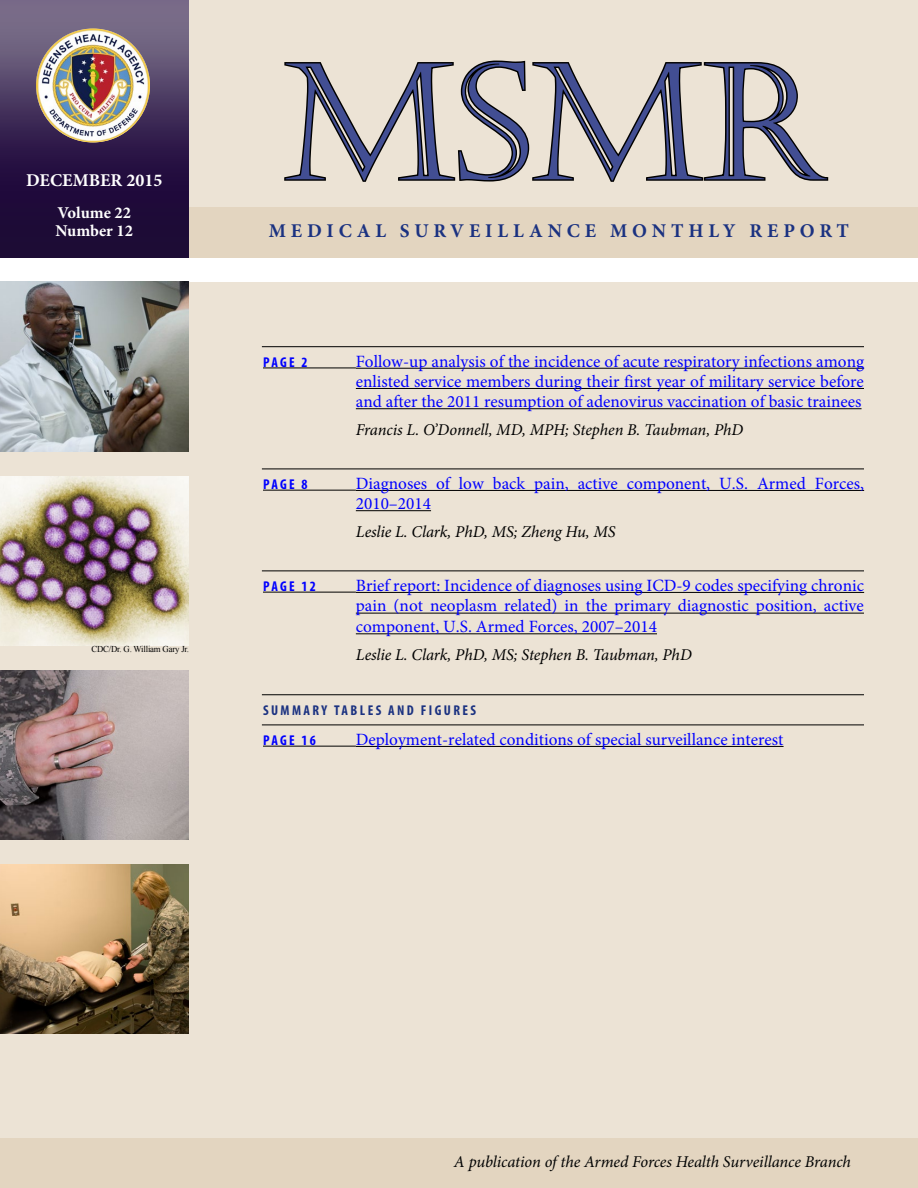
<style>
.page{position:relative;width:918px;height:1188px;background:#fff}
.page>*{position:absolute;margin:0;border:0;box-sizing:border-box;transform-origin:0 0}
.t1{font:162px "Castellar";color:#424e93}
.t2{font:700 19.5px "Minion Pro";letter-spacing:.25em;color:#1b3281}
.Title_Page_Date{font:700 18px "Minion Pro";color:#fff}
.TOC_Subject{font:17.25px/20.2px "Minion Pro";color:#00f;text-align:justify}
.TOC_Subject_NOAuthor{font:17.25px "Minion Pro";color:#00f}
.TOC_Author{font:italic 16.5px "Minion Pro";letter-spacing:-.005em;color:#000}
.t3{font:italic 16.5px "Minion Pro";letter-spacing:-.01em;color:#010202}
.Title_Page_Volume{font:700 16.5px "Minion Pro";color:#fff}
.Title_Page_Number{font:700 16.5px "Minion Pro";color:#fff}
.TOC_Subject-2{font:700 condensed 14.25px "Myriad Pro";letter-spacing:.17em;color:#1b3281}
.TOC_Subject-3{font:700 condensed 14.25px "Myriad Pro";letter-spacing:.155em;color:#00f}
.TOC_Subject_NOAuthor-2{font:700 condensed 14.25px "Myriad Pro";letter-spacing:.15em;color:#00f}
.t4{font:9px "Times New Roman";letter-spacing:-.02em;color:#000}
</style>
<div class="page">
<div style="left:0;top:0;width:918px;height:257px;background:#ece3d5"></div>
<div style="left:177px;top:207px;width:741px;height:50px;background:#e3d5c0"></div>
<div style="left:0;top:1138px;width:918px;height:50px;background:#e3d5c0"></div>
<div style="left:0;top:282px;width:918px;height:856px;background:#ece3d5"></div>
<svg style="left:0;top:0;width:189px;height:257px;background:#3c2a53"></svg>
<svg style="left:284px;top:60px;width:545px;height:122px"></svg>
<img style="left:0;top:476px;width:189px;height:169px">
<img style="left:0;top:282px;width:189px;height:169px">
<img style="left:0;top:864px;width:189px;height:170px">
<img style="left:0;top:670px;width:189px;height:170px">
<img style="left:36px;top:28px;width:114px;height:114px;border-radius:57px">
<hr style="left:262px;top:346px;width:602px;height:1px;background:#000">
<hr style="left:263px;top:368px;width:93px;height:1px;background:#000">
<hr style="left:356px;top:368px;width:508px;height:1px;background:#000">
<hr style="left:356px;top:388px;width:508px;height:1px;background:#000">
<hr style="left:356px;top:408px;width:506px;height:1px;background:#000">
<hr style="left:262px;top:469px;width:602px;height:1px;background:#000">
<hr style="left:263px;top:490px;width:93px;height:1px;background:#000">
<hr style="left:356px;top:490px;width:508px;height:1px;background:#000">
<hr style="left:356px;top:510px;width:75px;height:1px;background:#000">
<hr style="left:262px;top:571px;width:602px;height:1px;background:#000">
<hr style="left:263px;top:592px;width:93px;height:1px;background:#000">
<hr style="left:356px;top:592px;width:508px;height:1px;background:#000">
<hr style="left:356px;top:613px;width:508px;height:1px;background:#000">
<hr style="left:356px;top:633px;width:301px;height:1px;background:#000">
<hr style="left:262px;top:694px;width:602px;height:1px;background:#000">
<hr style="left:262px;top:725px;width:602px;height:1px;background:#000">
<hr style="left:263px;top:746px;width:93px;height:1px;background:#000">
<hr style="left:356px;top:746px;width:428px;height:1px;background:#000">
<p class="Title_Page_Date" style="left:26px;top:168px;width:138px">DECEMBER 2015</p>
<p class="Title_Page_Volume" style="left:57px;top:201px;width:75px">Volume 22</p>
<p class="Title_Page_Number" style="left:55px;top:219px;width:79px">Number 12</p>
<p class="t4" style="left:91px;top:643px;width:99px">CDC/Dr. G. William Gary Jr.</p>
<h1 class="t1" style="left:284px;top:31px;width:545px">MSMR</h1>
<p class="t2" style="left:269px;top:217px;width:582px">MEDICAL SURVEILLANCE MONTHLY REPORT</p>
<p class="TOC_Subject-3" style="left:263px;top:353px;width:46px">PAGE 2</p>
<p class="TOC_Subject" style="left:356px;top:351px;width:510px">Follow-up analysis of the incidence of acute respiratory infections among enlisted service members during their first year of military service before and after the 2011 resumption of adenovirus vaccination of basic trainees</p>
<p class="TOC_Author" style="left:356px;top:418px;width:389px">Francis L. O’Donnell, MD, MPH; Stephen B. Taubman, PhD</p>
<p class="TOC_Subject-3" style="left:263px;top:475px;width:46px">PAGE 8</p>
<p class="TOC_Subject" style="left:356px;top:473px;width:510px">Diagnoses of low back pain, active component, U.S. Armed Forces,<br>2010–2014</p>
<p class="TOC_Author" style="left:356px;top:520px;width:261px">Leslie L. Clark, PhD, MS; Zheng Hu, MS</p>
<p class="TOC_Subject-3" style="left:263px;top:577px;width:54px">PAGE 12</p>
<p class="TOC_Subject" style="left:356px;top:575px;width:510px;line-height:20.7px">Brief report: Incidence of diagnoses using ICD-9 codes specifying chronic pain (not neoplasm related) in the primary diagnostic position, active component, U.S. Armed Forces, 2007–2014</p>
<p class="TOC_Author" style="left:356px;top:643px;width:337px">Leslie L. Clark, PhD, MS; Stephen B. Taubman, PhD</p>
<p class="TOC_Subject-2" style="left:263px;top:701px;width:215px">SUMMARY TABLES AND FIGURES</p>
<p class="TOC_Subject_NOAuthor-2" style="left:263px;top:731px;width:54px">PAGE 16</p>
<p class="TOC_Subject_NOAuthor" style="left:356px;top:728px;width:429px">Deployment-related conditions of special surveillance interest</p>
<p class="t3" style="left:454px;top:1150px;width:398px">A publication of the Armed Forces Health Surveillance Branch</p>
</div>
